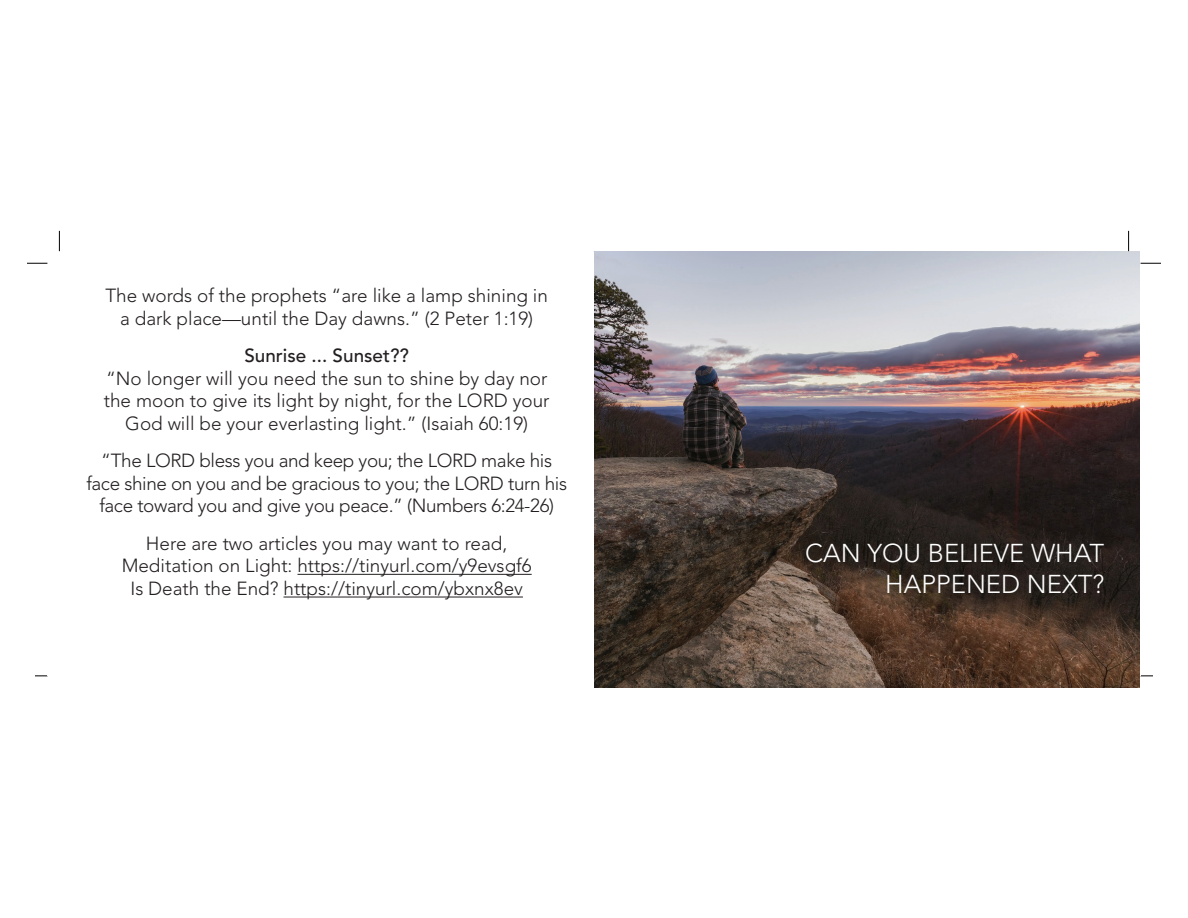
<style>
.page{position:relative;width:1188px;height:918px;background:#fff}
.page>*{position:absolute;margin:0;border:0;box-sizing:border-box;transform-origin:0 0}
.t1{font:300 25.65px/30.8px "Avenir";color:#fff;text-align:right}
.t2{font:300 18.9px/22.6px "Avenir";color:#231f20;text-align:center}
.t3{font:300 18.9px/22.6px "Avenir";letter-spacing:-.02em;color:#231f20;text-align:center}
.t4{font:500 18.9px "Avenir";color:#231f20}
</style>
<div class="page">
<hr style="left:35px;top:676px;width:1118px;height:1px;background:#000">
<img style="left:594px;top:251px;width:546px;height:436px">
<div style="left:47px;top:251px;width:547px;height:436px;background:#fff"></div>
<hr style="left:297px;top:574px;width:235px;height:1px;background:#231f20">
<hr style="left:284px;top:597px;width:239px;height:1px;background:#231f20">
<svg style="left:27px;top:262px;width:21px;height:2px"></svg>
<svg style="left:1141px;top:262px;width:20px;height:2px"></svg>
<svg style="left:58px;top:231px;width:2px;height:21px"></svg>
<svg style="left:1127px;top:231px;width:3px;height:21px"></svg>
<p class="t2" style="left:105px;top:284px;width:444px">The words of the prophets “are like a lamp shining in a dark place—until the Day dawns.” (2 Peter 1:19)</p>
<p class="t4" style="left:244px;top:344px;width:166px">Sunrise ... Sunset??</p>
<p class="t2" style="left:104px;top:367px;width:447px">“No longer will you need the sun to shine by day nor the moon to give its light by night, for the LORD your<br>God will be your everlasting light.” (Isaiah 60:19)</p>
<p class="t3" style="left:86px;top:449px;width:482px">“The LORD bless you and keep you; the LORD make his face shine on you and be gracious to you; the LORD turn his face toward you and give you peace.” (Numbers 6:24-26)</p>
<p class="t2" style="left:122px;top:532px;width:411px">Here are two articles you may want to read,<br>Meditation on Light: https://tinyurl.com/y9evsgf6<br>Is Death the End? https://tinyurl.com/ybxnx8ev</p>
<h1 class="t1" style="left:805px;top:538px;width:301px">CAN YOU BELIEVE WHAT<br>HAPPENED NEXT?</h1>
</div>
